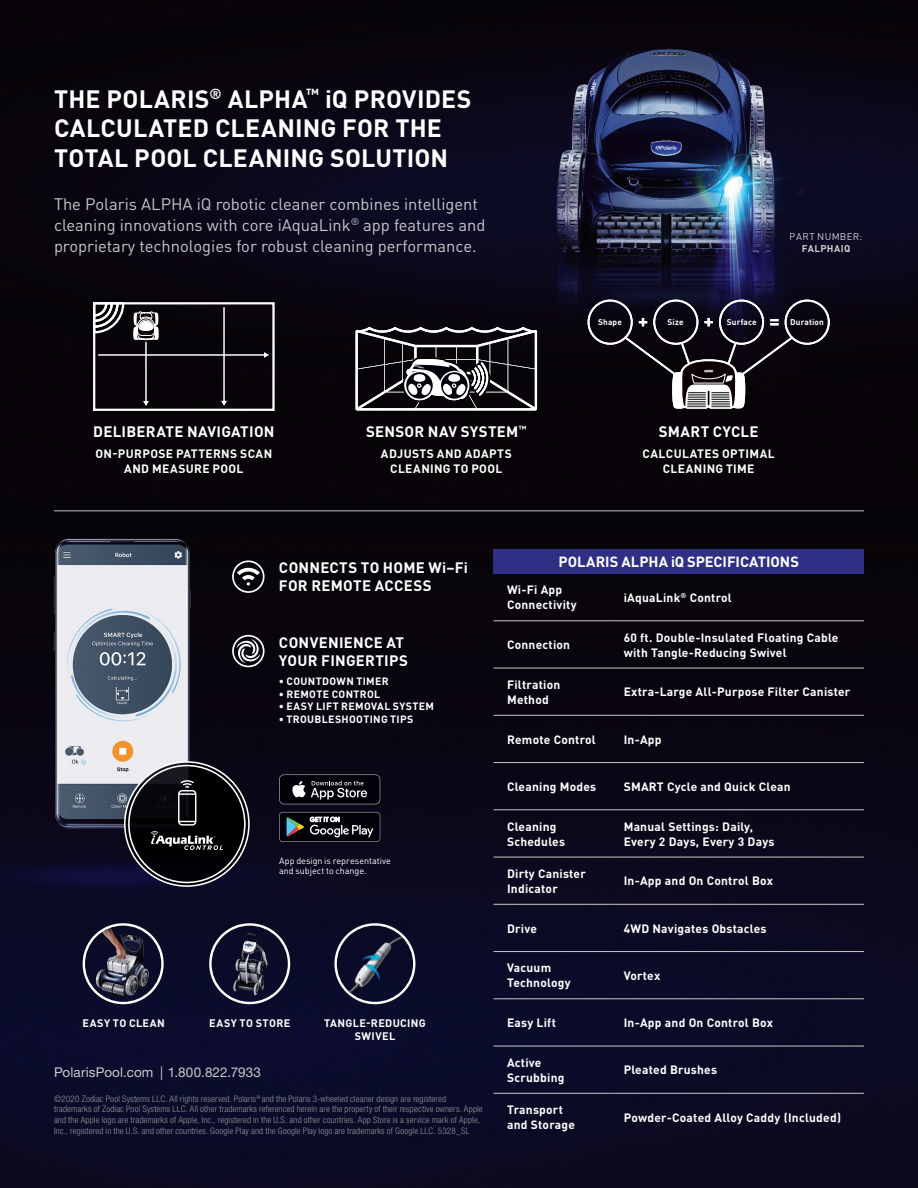
<style>
.page{position:relative;width:918px;height:1188px;background:#fff}
.page>*{position:absolute;margin:0;border:0;box-sizing:border-box;transform-origin:0 0}
.SIDE_PANEL_-_FEATURE{font:700 24.75px/29.8px "DIN Pro";letter-spacing:.01em;color:#fff}
.t1{font:16.5px/21px "DIN Pro";color:#c7c8ca}
.FRONT_PANEL_-_FEATUR{font:700 15px/18px "DIN Pro";letter-spacing:.015em;color:#fff}
.t2{font:700 14.7px "DIN Pro";color:#fff}
.Signoff{font:13.5px "Helvetica Neue LT Pro";letter-spacing:.01em;color:#c7c8ca}
.SIDE_PANEL_-_TABLE{font:700 12px/15px "DIN Pro";letter-spacing:.02em;color:#fff}
.FRONT_PANEL_-_FEATUR-2{font:700 12px/14.4px "DIN Pro";letter-spacing:.03em;color:#fff;text-align:center}
.FRONT_PANEL_-_FEATUR-3{font:700 10.8px/12.9px "DIN Pro";letter-spacing:.035em;color:#fff;text-align:center}
.FRONT_PANEL_-_FEATUR-4{font:700 10.5px "DIN Pro";letter-spacing:.035em;color:#fff}
.t3{font:9.75px "DIN Pro";letter-spacing:.03em;color:#fff}
.t4{font:700 9.75px "DIN Pro";letter-spacing:.035em;color:#fff}
.Legal{font:300 condensed 9px/10.8px "Helvetica Neue LT Pro";letter-spacing:.015em;color:#939598}
.t5{font:9px/10.5px "DIN Pro";letter-spacing:-.005em;color:#fff}
.t6{font:700 8.25px "DIN Pro";letter-spacing:.02em;color:#fff}
</style>
<div class="page">
<img style="left:0;top:0;width:918px;height:1188px">
<svg style="left:588px;top:300px;width:242px;height:109px;background:#29252d"></svg>
<div style="left:494px;top:549px;width:370px;height:25px;background:#2f2f84"></div>
<hr style="left:494px;top:621px;width:116px;height:1px;background:#c7c8ca">
<hr style="left:610px;top:621px;width:254px;height:1px;background:#c7c8ca">
<hr style="left:494px;top:668px;width:116px;height:1px;background:#c7c8ca">
<hr style="left:610px;top:668px;width:254px;height:1px;background:#c7c8ca">
<hr style="left:494px;top:715px;width:116px;height:1px;background:#c7c8ca">
<hr style="left:610px;top:715px;width:254px;height:1px;background:#c7c8ca">
<hr style="left:494px;top:762px;width:116px;height:1px;background:#c7c8ca">
<hr style="left:610px;top:762px;width:254px;height:1px;background:#c7c8ca">
<hr style="left:494px;top:810px;width:116px;height:1px;background:#c7c8ca">
<hr style="left:610px;top:810px;width:254px;height:1px;background:#c7c8ca">
<hr style="left:494px;top:857px;width:116px;height:1px;background:#c7c8ca">
<hr style="left:610px;top:857px;width:254px;height:1px;background:#c7c8ca">
<hr style="left:494px;top:904px;width:116px;height:1px;background:#c7c8ca">
<hr style="left:610px;top:904px;width:254px;height:1px;background:#c7c8ca">
<hr style="left:494px;top:951px;width:116px;height:1px;background:#c7c8ca">
<hr style="left:610px;top:951px;width:254px;height:1px;background:#c7c8ca">
<hr style="left:494px;top:999px;width:116px;height:1px;background:#c7c8ca">
<hr style="left:610px;top:999px;width:254px;height:1px;background:#c7c8ca">
<hr style="left:494px;top:1046px;width:116px;height:1px;background:#c7c8ca">
<hr style="left:610px;top:1046px;width:254px;height:1px;background:#c7c8ca">
<hr style="left:494px;top:1093px;width:116px;height:1px;background:#c7c8ca">
<hr style="left:610px;top:1093px;width:254px;height:1px;background:#c7c8ca">
<div style="left:93px;top:302px;width:182px;height:109px;border:2px solid #fff"></div>
<svg style="left:92px;top:301px;width:33px;height:34px"></svg>
<hr style="left:145px;top:342px;width:2px;height:60px;background:#fff">
<svg style="left:143px;top:401px;width:6px;height:5px"></svg>
<hr style="left:223px;top:308px;width:2px;height:94px;background:#fff">
<svg style="left:221px;top:401px;width:6px;height:5px"></svg>
<hr style="left:99px;top:354px;width:166px;height:2px;background:#fff">
<svg style="left:264px;top:352px;width:5px;height:6px"></svg>
<svg style="left:133px;top:311px;width:26px;height:29px"></svg>
<svg style="left:356px;top:327px;width:181px;height:83px"></svg>
<hr style="left:54px;top:510px;width:810px;height:2px;background:#fff">
<svg style="left:83px;top:923px;width:81px;height:81px;background:#3e3e51"></svg>
<svg style="left:334px;top:923px;width:81px;height:81px;background:#2c2f48"></svg>
<svg style="left:209px;top:923px;width:81px;height:81px;background:#303148"></svg>
<svg style="left:279px;top:812px;width:101px;height:30px;background:#2d3035"></svg>
<svg style="left:279px;top:774px;width:101px;height:30px;background:#292a30"></svg>
<svg style="left:124px;top:761px;width:126px;height:126px;background:#2b2b32"></svg>
<svg style="left:232px;top:560px;width:33px;height:33px"></svg>
<svg style="left:232px;top:635px;width:33px;height:32px"></svg>
<p class="SIDE_PANEL_-_FEATURE" style="left:54px;top:83px;width:419px">THE POLARIS<sup>®</sup> ALPHA<sup>™</sup> iQ PROVIDES<br>CALCULATED CLEANING FOR THE<br>TOTAL POOL CLEANING SOLUTION</p>
<p class="t1" style="left:54px;top:193px;width:433px">The Polaris ALPHA iQ robotic cleaner combines intelligent cleaning innovations with core iAquaLink<sup>®</sup> app features and proprietary technologies for robust cleaning performance.</p>
<p class="FRONT_PANEL_-_FEATUR" style="left:93px;top:422px;width:183px">DELIBERATE NAVIGATION</p>
<p class="FRONT_PANEL_-_FEATUR-2" style="left:96px;top:446px;width:178px">ON-PURPOSE PATTERNS SCAN<br>AND MEASURE POOL</p>
<p class="FRONT_PANEL_-_FEATUR" style="left:366px;top:422px;width:162px">SENSOR NAV SYSTEM<sup>™</sup></p>
<p class="FRONT_PANEL_-_FEATUR-2" style="left:381px;top:446px;width:132px">ADJUSTS AND ADAPTS<br>CLEANING TO POOL</p>
<p class="t3" style="left:790px;top:230px;width:74px">PART NUMBER:</p>
<p class="t4" style="left:802px;top:242px;width:50px">FALPHAIQ</p>
<p class="t6" style="left:598px;top:317px;width:25px">Shape</p>
<p class="t6" style="left:668px;top:317px;width:18px">Size</p>
<p class="t6" style="left:727px;top:317px;width:31px">Surface</p>
<p class="t6" style="left:790px;top:317px;width:35px">Duration</p>
<p class="FRONT_PANEL_-_FEATUR" style="left:659px;top:422px;width:101px">SMART CYCLE</p>
<p class="FRONT_PANEL_-_FEATUR-2" style="left:643px;top:446px;width:134px">CALCULATES OPTIMAL<br>CLEANING TIME</p>
<p class="FRONT_PANEL_-_FEATUR" style="left:279px;top:558px;width:191px">CONNECTS TO HOME Wi–Fi<br>FOR REMOTE ACCESS</p>
<p class="FRONT_PANEL_-_FEATUR" style="left:279px;top:633px;width:130px">CONVENIENCE AT<br>YOUR FINGERTIPS</p>
<p class="FRONT_PANEL_-_FEATUR-4" style="left:279px;top:674px;width:111px">• COUNTDOWN TIMER</p>
<p class="FRONT_PANEL_-_FEATUR-4" style="left:279px;top:687px;width:103px">• REMOTE CONTROL</p>
<p class="FRONT_PANEL_-_FEATUR-4" style="left:279px;top:699px;width:157px">• EASY LIFT REMOVAL SYSTEM</p>
<p class="FRONT_PANEL_-_FEATUR-4" style="left:279px;top:712px;width:136px">• TROUBLESHOOTING TIPS</p>
<p class="t5" style="left:279px;top:855px;width:113px">App design is representative and subject to change.</p>
<p class="FRONT_PANEL_-_FEATUR-3" style="left:83px;top:1016px;width:84px">EASY TO CLEAN</p>
<p class="FRONT_PANEL_-_FEATUR-3" style="left:209px;top:1016px;width:83px">EASY TO STORE</p>
<p class="FRONT_PANEL_-_FEATUR-3" style="left:324px;top:1016px;width:103px">TANGLE-REDUCING<br>SWIVEL</p>
<p class="Signoff" style="left:54px;top:1064px;width:208px">PolarisPool.com | 1.800.822.7933</p>
<p class="Legal" style="left:54px;top:1093px;width:430px">©2020 Zodiac Pool Systems LLC. All rights reserved. Polaris<sup>®</sup> and the Polaris 3-wheeled cleaner design are registered trademarks of Zodiac Pool Systems LLC. All other trademarks referenced herein are the property of their respective owners. Apple and the Apple logo are trademarks of Apple, Inc., registered in the U.S. and other countries. App Store is a service mark of Apple, Inc., registered in the U.S. and other countries. Google Play and the Google Play logo are trademarks of Google LLC. 5328_SL</p>
<p class="t2" style="left:559px;top:552px;width:242px">POLARIS ALPHA iQ SPECIFICATIONS</p>
<p class="SIDE_PANEL_-_TABLE" style="left:507px;top:582px;width:71px">Wi-Fi App<br>Connectivity</p>
<p class="SIDE_PANEL_-_TABLE" style="left:624px;top:589px;width:109px">iAquaLink<sup>®</sup> Control</p>
<p class="SIDE_PANEL_-_TABLE" style="left:507px;top:637px;width:65px">Connection</p>
<p class="SIDE_PANEL_-_TABLE" style="left:624px;top:629px;width:216px">60 ft. Double-Insulated Floating Cable with Tangle-Reducing Swivel</p>
<p class="SIDE_PANEL_-_TABLE" style="left:507px;top:676px;width:55px">Filtration<br>Method</p>
<p class="SIDE_PANEL_-_TABLE" style="left:624px;top:684px;width:228px">Extra-Large All-Purpose Filter Canister</p>
<p class="SIDE_PANEL_-_TABLE" style="left:507px;top:731px;width:90px">Remote Control</p>
<p class="SIDE_PANEL_-_TABLE" style="left:624px;top:731px;width:39px">In-App</p>
<p class="SIDE_PANEL_-_TABLE" style="left:507px;top:778px;width:91px">Cleaning Modes</p>
<p class="SIDE_PANEL_-_TABLE" style="left:624px;top:778px;width:169px">SMART Cycle and Quick Clean</p>
<p class="SIDE_PANEL_-_TABLE" style="left:507px;top:818px;width:59px">Cleaning<br>Schedules</p>
<p class="SIDE_PANEL_-_TABLE" style="left:624px;top:818px;width:152px">Manual Settings: Daily,<br>Every 2 Days, Every 3 Days</p>
<p class="SIDE_PANEL_-_TABLE" style="left:507px;top:865px;width:80px">Dirty Canister<br>Indicator</p>
<p class="SIDE_PANEL_-_TABLE" style="left:624px;top:873px;width:151px">In-App and On Control Box</p>
<p class="SIDE_PANEL_-_TABLE" style="left:507px;top:920px;width:31px">Drive</p>
<p class="SIDE_PANEL_-_TABLE" style="left:624px;top:920px;width:144px">4WD Navigates Obstacles</p>
<p class="SIDE_PANEL_-_TABLE" style="left:507px;top:960px;width:65px">Vacuum<br>Technology</p>
<p class="SIDE_PANEL_-_TABLE" style="left:624px;top:967px;width:38px">Vortex</p>
<p class="SIDE_PANEL_-_TABLE" style="left:507px;top:1015px;width:50px">Easy Lift</p>
<p class="SIDE_PANEL_-_TABLE" style="left:624px;top:1015px;width:151px">In-App and On Control Box</p>
<p class="SIDE_PANEL_-_TABLE" style="left:507px;top:1054px;width:59px">Active<br>Scrubbing</p>
<p class="SIDE_PANEL_-_TABLE" style="left:624px;top:1062px;width:95px">Pleated Brushes</p>
<p class="SIDE_PANEL_-_TABLE" style="left:507px;top:1102px;width:69px">Transport and Storage</p>
<p class="SIDE_PANEL_-_TABLE" style="left:624px;top:1109px;width:219px">Powder-Coated Alloy Caddy (Included)</p>
</div>
